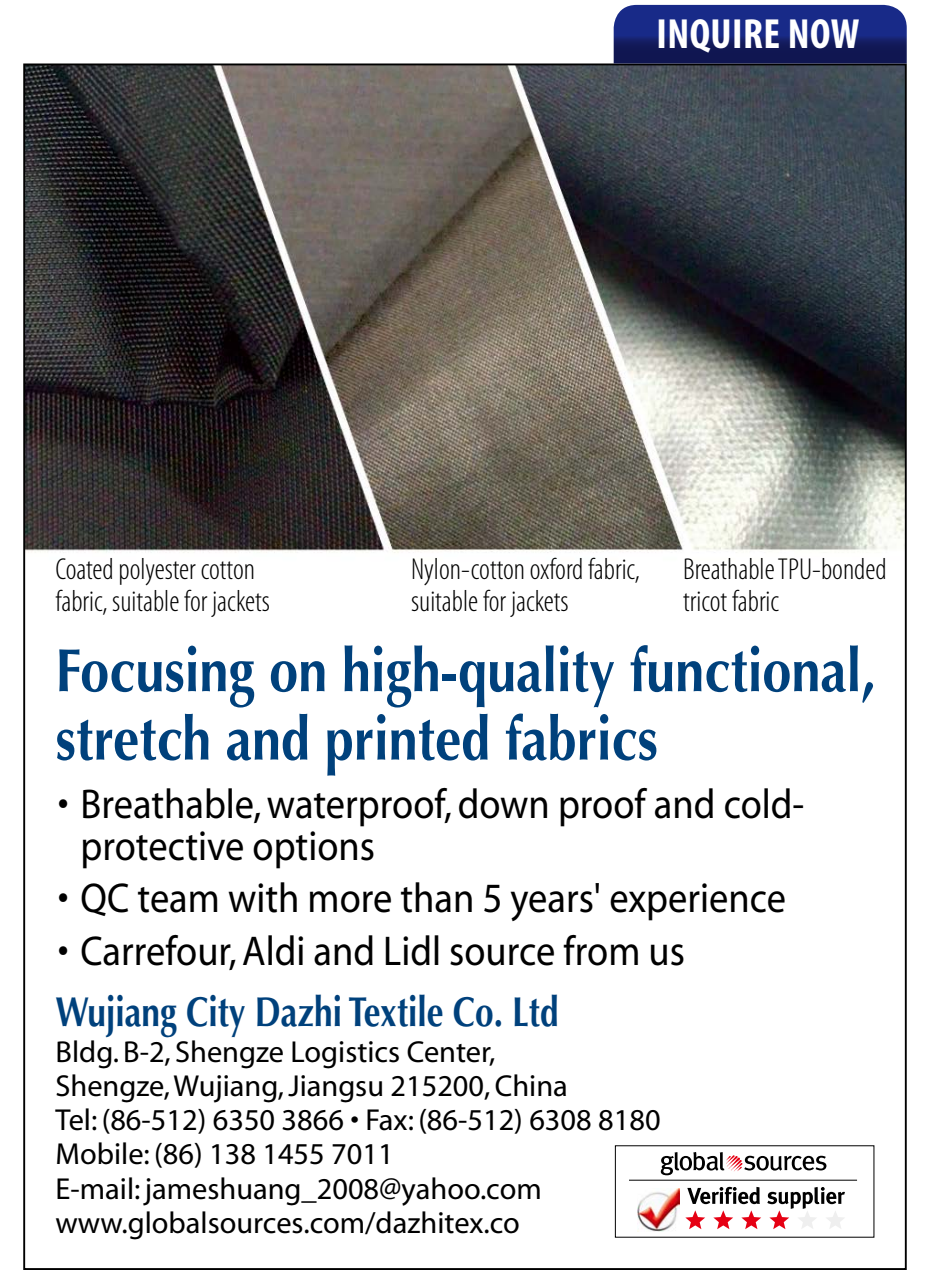
<style>
.page{position:relative;width:930px;height:1270px;background:#fff}
.page>*{position:absolute;margin:0;border:0;box-sizing:border-box;transform-origin:0 0}
.t1{font:700 60.8px/68.4px "Optima";color:#00417c;scale:.86 1}
.t2{font:700 condensed 42.4px "Myriad Pro";letter-spacing:.01em;color:#fff}
.t3{font:41.6px/41.6px "Myriad";color:#000;scale:.92 1}
.t4{font:700 41.6px "Optima";color:#00417c;scale:.8 1}
.t5{font:30.4px/34.4px "Myriad";color:#000}
.t6{font:300 condensed 30.4px/32.4px "Myriad Pro";color:#000}
</style>
<div class="page">
<img style="left:26px;top:66px;width:878px;height:1172px">
<div style="left:615px;top:1146px;width:259px;height:91px;background:#fff"></div>
<img style="left:637px;top:1188px;width:42px;height:44px">
<svg style="left:685px;top:1210px;width:20px;height:19px"></svg>
<svg style="left:713px;top:1210px;width:20px;height:19px"></svg>
<svg style="left:741px;top:1210px;width:20px;height:19px"></svg>
<svg style="left:661px;top:1152px;width:165px;height:23px"></svg>
<svg style="left:687px;top:1187px;width:73px;height:17px"></svg>
<svg style="left:767px;top:1187px;width:78px;height:42px"></svg>
<hr style="left:629px;top:1179px;width:228px;height:2px;background:#000">
<svg style="left:614px;top:5px;width:293px;height:58px;background:#182574"></svg>
<h2 class="t2" style="left:656px;top:8px;width:204px">INQUIRE NOW</h2>
<p class="t6" style="left:56px;top:553px;width:216px">Coated polyester cotton fabric, suitable for jackets</p>
<p class="t6" style="left:411px;top:553px;width:230px">Nylon-cotton oxford fabric, suitable for jackets</p>
<p class="t6" style="left:683px;top:553px;width:205px">Breathable TPU-bonded tricot fabric</p>
<h1 class="t1" style="left:56px;top:637px;width:955px">Focusing on high-quality functional, stretch and printed fabrics</h1>
<h3 class="t3" style="left:81px;top:785px;width:788px;text-indent:-23px">• Breathable,waterproof, down proof and cold&shy;protective options</h3>
<h3 class="t3" style="left:58px;top:880px;width:793px">• QC team with more than 5 years' experience</h3>
<h3 class="t3" style="left:58px;top:932px;width:683px">• Carrefour,Aldi and Lidl source from us</h3>
<h3 class="t4" style="left:56px;top:988px;width:630px">Wujiang City Dazhi Textile Co. Ltd</h3>
<p class="t5" style="left:56px;top:1036px;width:606px">Bldg. B-2, Shengze Logistics Center, Shengze,Wujiang,Jiangsu 215200,China<br>Tel: (86-512) 6350 3866 • Fax: (86-512) 6308 8180<br>Mobile: (86) 138 1455 7011<br>E-mail: jameshuang_2008@yahoo.com www.globalsources.com/dazhitex.co</p>
</div>
